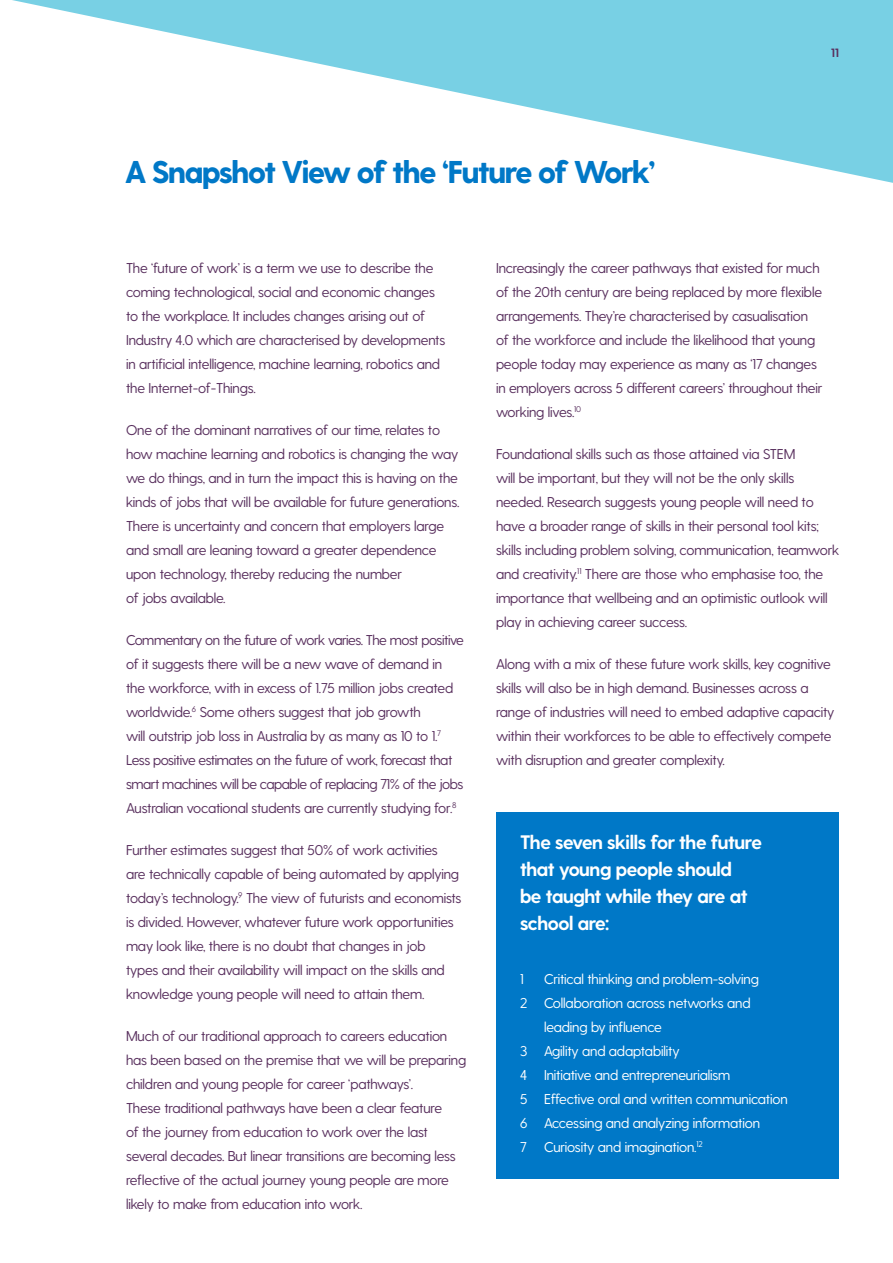
<style>
.page{position:relative;width:893px;height:1263px;background:#fff}
.page>*{position:absolute;margin:0;border:0;box-sizing:border-box;transform-origin:0 0}
.Heading_2{font:800 31.5px "Greycliff CF";letter-spacing:-.04em;color:#0078c7}
.Paragraph_Standard{font:700 19.5px/27px "Greycliff CF";letter-spacing:-.02em;color:#fff}
.Paragraph_Standard-2{font:14.25px/24px "Greycliff CF";letter-spacing:-.01em;color:#59305e}
.Paragraph_Standard-3{font:14.25px/24px "Greycliff CF";letter-spacing:-.03em;color:#59305e}
.Indent_List{font:14.25px/24px "Greycliff CF";letter-spacing:-.01em;color:#fff}
.t1{font:700 12px "Greycliff CF";color:#59305e}
</style>
<div class="page">
<svg style="left:62px;top:0;width:831px;height:183px;fill:#78d0e4"></svg>
<svg style="left:12px;top:0;width:50px;height:11px"></svg>
<div style="left:496px;top:813px;width:343px;height:366px;background:#0078c7"></div>
<p class="Heading_2" style="left:125px;top:153px;width:532px">A Snapshot View of the ‘Future of Work’</p>
<p class="t1" style="left:831px;top:45px;width:9px">11</p>
<p class="Paragraph_Standard-2" style="left:126px;top:256px;width:321px">The ‘future of work’ is a term we use to describe the coming technological, social and economic changes to the workplace. It includes changes arising out of Industry 4.0 which are characterised by developments in artificial intelligence, machine learning, robotics and the Internet-of-Things.</p>
<p class="Paragraph_Standard-2" style="left:126px;top:418px;width:335px">One of the dominant narratives of our time, relates to how machine learning and robotics is changing the way we do things, and in turn the impact this is having on the kinds of jobs that will be available for future generations.<br>There is uncertainty and concern that employers large and small are leaning toward a greater dependence upon technology, thereby reducing the number<br>of jobs available.</p>
<p class="Paragraph_Standard-3" style="left:126px;top:628px;width:339px">Commentary on the future of work varies. The most positive of it suggests there will be a new wave of demand in the workforce, with in excess of 1.75 million jobs created worldwide.<sup>6</sup> Some others suggest that job growth<br>will outstrip job loss in Australia by as many as 10 to 1.<sup>7<br></sup>Less positive estimates on the future of work, forecast that smart machines will be capable of replacing 71% of the jobs Australian vocational students are currently studying for.<sup>8</sup></p>
<p class="Paragraph_Standard-2" style="left:126px;top:838px;width:337px">Further estimates suggest that 50% of work activities<br>are technically capable of being automated by applying today’s technology.<sup>9</sup> The view of futurists and economists is divided. However, whatever future work opportunities may look like, there is no doubt that changes in job types and their availability will impact on the skills and knowledge young people will need to attain them.</p>
<p class="Paragraph_Standard-2" style="left:126px;top:1024px;width:342px">Much of our traditional approach to careers education has been based on the premise that we will be preparing children and young people for career ‘pathways’.<br>These traditional pathways have been a clear feature<br>of the journey from education to work over the last several decades. But linear transitions are becoming less reflective of the actual journey young people are more likely to make from education into work.</p>
<p class="Paragraph_Standard-2" style="left:496px;top:256px;width:328px">Increasingly the career pathways that existed for much of the 20th century are being replaced by more flexible arrangements. They’re characterised by casualisation of the workforce and include the likelihood that young people today may experience as many as ‘17 changes in employers across 5 different careers’ throughout their working lives.<sup>10</sup></p>
<p class="Paragraph_Standard-2" style="left:496px;top:442px;width:344px">Foundational skills such as those attained via STEM<br>will be important, but they will not be the only skills needed. Research suggests young people will need to have a broader range of skills in their personal tool kits; skills including problem solving, communication, teamwork and creativity.<sup>11</sup> There are those who emphasise too, the importance that wellbeing and an optimistic outlook will play in achieving career success.</p>
<p class="Paragraph_Standard-2" style="left:496px;top:652px;width:340px">Along with a mix of these future work skills, key cognitive skills will also be in high demand. Businesses across a range of industries will need to embed adaptive capacity within their workforces to be able to effectively compete with disruption and greater complexity.</p>
<p class="Paragraph_Standard" style="left:520px;top:829px;width:243px">The seven skills for the future that young people should<br>be taught while they are at school are:</p>
<p class="Indent_List" style="left:520px;top:967px;width:5px">1</p>
<p class="Indent_List" style="left:544px;top:967px;width:216px">Critical thinking and problem-solving</p>
<p class="Indent_List" style="left:544px;top:991px;width:208px;text-indent:-24px">2 Collaboration across networks and leading by influence</p>
<p class="Indent_List" style="left:520px;top:1039px;width:161px">3 Agility and adaptability</p>
<p class="Indent_List" style="left:520px;top:1063px;width:212px">4 Initiative and entrepreneurialism</p>
<p class="Indent_List" style="left:520px;top:1087px;width:269px">5 Effective oral and written communication</p>
<p class="Indent_List" style="left:520px;top:1111px;width:242px">6 Accessing and analyzing information</p>
<p class="Indent_List" style="left:520px;top:1135px;width:184px">7 Curiosity and imagination.<sup>12</sup></p>
</div>
